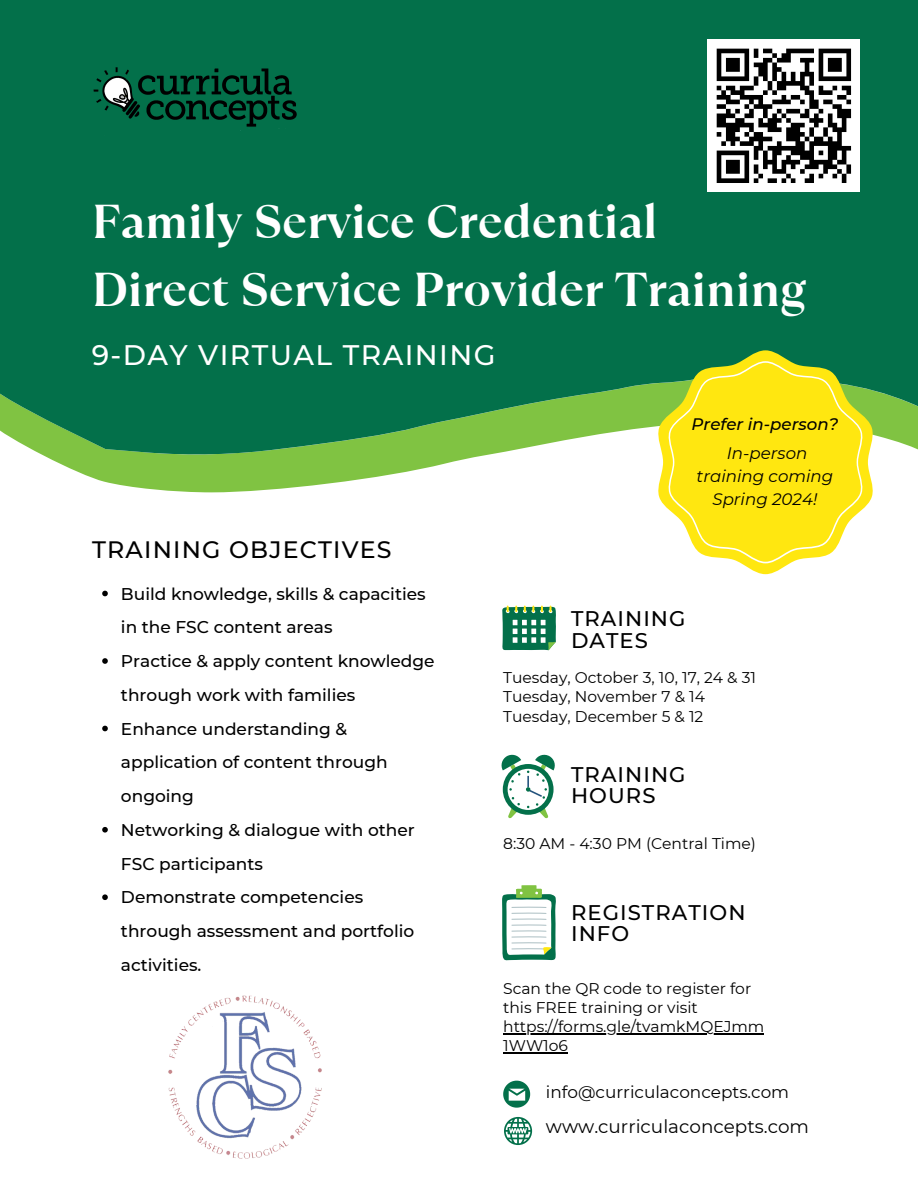
<style>
.page{position:relative;width:918px;height:1188px;background:#fff}
.page>*{position:absolute;margin:0;border:0;box-sizing:border-box;transform-origin:0 0}
.t1{font:700 47.25px "TT Ramillas";color:#fff}
.t2{font:500 28.2px "Montserrat";letter-spacing:.05em;color:#fff}
.t3{font:500 23.7px "Montserrat";letter-spacing:.05em;color:#000}
.t4{font:500 21.15px/21.1px "Montserrat";letter-spacing:.05em;color:#000}
.t5{font:18.3px "Montserrat";color:#000}
.t6{font:500 16.95px/33.8px "Montserrat";color:#000}
.t7{font:16.8px "Montserrat";color:#000}
.t8{font:italic 16.65px/23.2px "Montserrat";color:#000;text-align:center}
.t9{font:italic 500 16.65px "Montserrat";color:#000}
.t10{font:15.45px/19.2px "Montserrat";color:#000}
</style>
<div class="page">
<svg style="left:83px;top:474px;width:310px;height:19px;fill:#80c342"></svg>
<svg style="left:0;top:0;width:918px;height:474px;fill:#03704a"></svg>
<svg style="left:503px;top:1081px;width:27px;height:27px"></svg>
<svg style="left:504px;top:1117px;width:28px;height:28px"></svg>
<div style="left:707px;top:39px;width:153px;height:153px;background:#fff"></div>
<svg style="left:716px;top:48px;width:136px;height:135px"></svg>
<svg style="left:502px;top:605px;width:54px;height:45px"></svg>
<svg style="left:501px;top:754px;width:54px;height:65px"></svg>
<svg style="left:502px;top:885px;width:54px;height:76px"></svg>
<img style="left:168px;top:995px;width:154px;height:164px">
<svg style="left:656px;top:350px;width:219px;height:224px"></svg>
<svg style="left:668px;top:361px;width:195px;height:202px"></svg>
<img style="left:92px;top:65px;width:211px;height:74px">
<svg style="left:102px;top:591px;width:6px;height:5px"></svg>
<svg style="left:102px;top:658px;width:6px;height:6px"></svg>
<svg style="left:102px;top:726px;width:6px;height:5px"></svg>
<svg style="left:102px;top:827px;width:6px;height:6px"></svg>
<svg style="left:102px;top:894px;width:6px;height:6px"></svg>
<hr style="left:503px;top:1033px;width:261px;height:1px;background:#000">
<hr style="left:503px;top:1052px;width:65px;height:1px;background:#000">
<p class="t1" style="left:92px;top:189px;width:567px">Family Service Credential</p>
<p class="t1" style="left:92px;top:257px;width:716px">Direct Service Provider Training</p>
<p class="t2" style="left:92px;top:338px;width:405px">9-DAY VIRTUAL TRAINING</p>
<p class="t3" style="left:92px;top:535px;width:301px">TRAINING OBJECTIVES</p>
<p class="t6" style="left:121px;top:577px;width:306px">Build knowledge, skills &amp; capacities in the FSC content areas</p>
<p class="t6" style="left:121px;top:644px;width:315px">Practice &amp; apply content knowledge through work with families</p>
<p class="t6" style="left:121px;top:712px;width:268px">Enhance understanding &amp; application of content through ongoing</p>
<p class="t6" style="left:121px;top:813px;width:295px">Networking &amp; dialogue with other<br>FSC participants</p>
<p class="t6" style="left:121px;top:880px;width:295px">Demonstrate competencies through assessment and portfolio activities.</p>
<p class="t9" style="left:692px;top:414px;width:148px">Prefer in-person?</p>
<p class="t8" style="left:697px;top:441px;width:138px">In-person training coming<br>Spring 2024!</p>
<p class="t4" style="left:571px;top:608px;width:116px">TRAINING<br>DATES</p>
<p class="t10" style="left:503px;top:668px;width:254px">Tuesday, October 3, 10, 17, 24 &amp; 31</p>
<p class="t10" style="left:503px;top:687px;width:203px">Tuesday, November 7 &amp; 14</p>
<p class="t10" style="left:503px;top:706px;width:202px">Tuesday, December 5 &amp; 12</p>
<p class="t4" style="left:571px;top:764px;width:116px">TRAINING<br>HOURS</p>
<p class="t10" style="left:503px;top:834px;width:254px">8:30 AM - 4:30 PM (Central Time)</p>
<p class="t4" style="left:571px;top:902px;width:176px">REGISTRATION<br>INFO</p>
<p class="t10" style="left:503px;top:979px;width:263px">Scan the QR code to register for this FREE training or visit https://forms.gle/tvamkMQEJmm<br>1WW1o6</p>
<p class="t7" style="left:546px;top:1081px;width:245px">info@curriculaconcepts.com</p>
<p class="t5" style="left:546px;top:1115px;width:265px">www.curriculaconcepts.com</p>
</div>
